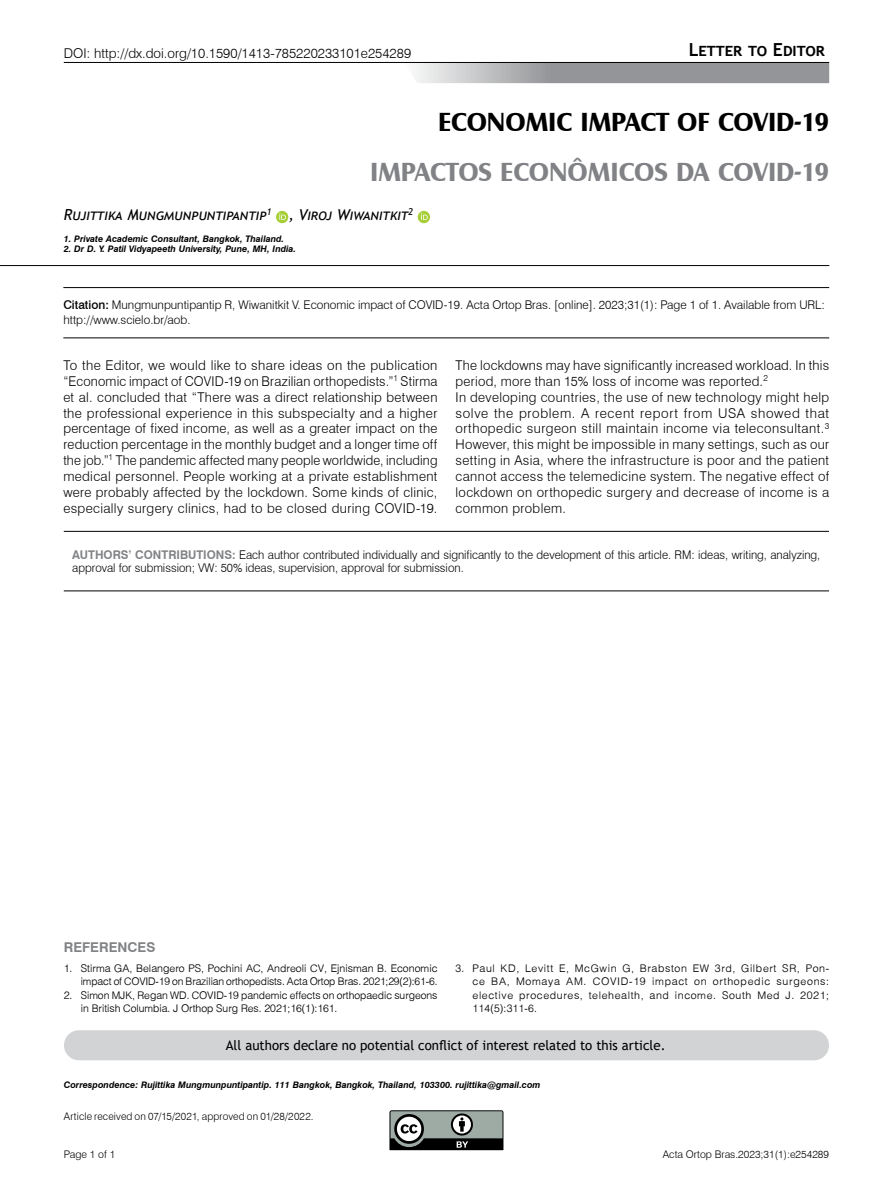
<style>
.page{position:relative;width:893px;height:1191px;background:#fff}
.page>*{position:absolute;margin:0;border:0;box-sizing:border-box;transform-origin:0 0}
.t1{font:700 27px "Castle T";color:#808285}
.t2{font:700 27px "Castle T";color:#000}
.t3{font:700 18px "Trebuchet MS";color:#000}
.t4{font:italic 15px "Trebuchet MS";color:#000}
.t5{font:300 13.5px/15.9px "Swiss 721 BT";letter-spacing:.025em;color:#000;text-align:justify}
.t6{font:13.5px "Trebuchet MS";color:#000}
.t7{font:300 13.5px "Swiss 721 BT";color:#000}
.t8{font:700 13.5px "Swiss 721 BT";color:#808285}
.t9{font:300 12px/13.5px "Swiss 721 BT";color:#000;scale:.96 1}
.t10{font:300 12px/15px "Swiss 721 BT";color:#000}
.t11{font:300 10.5px/13.5px "Helvetica";color:#000;text-align:right}
.t12{font:300 10.5px "Swiss 721 BT";color:#000}
.t13{font:italic 700 9px "Swiss 721 BT";color:#000}
.s1{font-weight:500}
.s2{font-weight:700;color:#808285}
</style>
<div class="page">
<svg style="left:416px;top:63px;width:413px;height:20px;background:#a2a4a7"></svg>
<svg style="left:389px;top:1110px;width:114px;height:40px;background:#6f7572"></svg>
<hr style="left:64px;top:62px;width:765px;height:1px;background:#000">
<hr style="left:63px;top:287px;width:766px;height:1px;background:#000">
<hr style="left:63px;top:337px;width:766px;height:1px;background:#000">
<div style="left:64px;top:1030px;width:765px;height:30px;background:#d1d3d4;border-radius:15px"></div>
<hr style="left:64px;top:531px;width:765px;height:1px;background:#000">
<hr style="left:64px;top:590px;width:765px;height:1px;background:#000">
<div style="left:276px;top:211px;width:12px;height:12px;background:#a6cf38;border-radius:50%"></div>
<svg style="left:279px;top:213px;width:7px;height:7px"></svg>
<div style="left:418px;top:211px;width:12px;height:12px;background:#a6cf38;border-radius:50%"></div>
<svg style="left:421px;top:213px;width:7px;height:7px"></svg>
<hr style="left:0;top:265px;width:829px;height:1px;background:#000">
<p class="t7" style="left:64px;top:45px;width:349px">DOI: http://dx.doi.org/10.1590/1413-785220233101e254289</p>
<h2 class="t3" style="left:689px;top:39px;width:138px">Letter to Editor</h2>
<h1 class="t2" style="left:438px;top:106px;width:393px">ECONOMIC IMPACT OF COVID-19</h1>
<h1 class="t1" style="left:370px;top:156px;width:461px">IMPACTOS ECONÔMICOS DA COVID-19</h1>
<p class="t4" style="left:64px;top:206px;width:351px">Rujittika Mungmunpuntipantip<sup>1</sup> , Viroj Wiwanitkit<sup>2</sup></p>
<p class="t13" style="left:64px;top:232px;width:222px">1. Private Academic Consultant, Bangkok, Thailand.</p>
<p class="t13" style="left:64px;top:243px;width:234px">2. Dr D. Y. Patil Vidyapeeth University, Pune, MH, India.</p>
<p class="t10" style="left:63px;top:297px;width:763px"><span class="s1">Citation:</span> Mungmunpuntipantip R, Wiwanitkit V. Economic impact of COVID-19. Acta Ortop Bras. [online]. 2023;31(1): Page 1 of 1. Available from URL: http://www.scielo.br/aob.</p>
<p class="t5" style="left:63px;top:357px;width:376px">To the Editor, we would like to share ideas on the publication “Economic impact of COVID-19 on Brazilian orthopedists.”<sup>1</sup> Stirma et al. concluded that “There was a direct relationship between the professional experience in this subspecialty and a higher percentage of fixed income, as well as a greater impact on the reduction percentage in the monthly budget and a longer time off the job.”<sup>1</sup> The pandemic affected many people worldwide, including medical personnel. People working at a private establishment were probably affected by the lockdown. Some kinds of clinic, especially surgery clinics, had to be closed during COVID-19.</p>
<p class="t5" style="left:455px;top:357px;width:375px;text-align:left">The lockdowns may have significantly increased workload. In this period, more than 15% loss of income was reported.<sup>2<br></sup>In developing countries, the use of new technology might help solve the problem. A recent report from USA showed that orthopedic surgeon still maintain income via teleconsultant.<sup>3<br></sup>However, this might be impossible in many settings, such as our setting in Asia, where the infrastructure is poor and the patient cannot access the telemedicine system. The negative effect of lockdown on orthopedic surgery and decrease of income is a common problem.</p>
<p class="t9" style="left:72px;top:548px;width:781px"><span class="s2">AUTHORS’ CONTRIBUTIONS:</span> Each author contributed individually and significantly to the development of this article. RM: ideas, writing, analyzing, approval for submission; VW: 50% ideas, supervision, approval for submission.</p>
<p class="t8" style="left:64px;top:939px;width:93px">REFERENCES</p>
<p class="t11" style="left:64px;top:961px;width:375px">1. Stirma GA, Belangero PS, Pochini AC, Andreoli CV, Ejnisman B. Economic impact of COVID-19 on Brazilian orthopedists. Acta Ortop Bras. 2021;29(2):61-6.</p>
<p class="t11" style="left:81px;top:988px;width:358px;text-align:left;text-indent:-17px">2. Simon MJK, Regan WD. COVID-19 pandemic effects on orthopaedic surgeons in British Columbia. J Orthop Surg Res. 2021;16(1):161.</p>
<p class="t11" style="left:472px;top:961px;width:358px;text-align:justify;text-indent:-17px">3. Paul KD, Levitt E, McGwin G, Brabston EW 3rd, Gilbert SR, Pon&shy;ce BA, Momaya AM. COVID-19 impact on orthopedic surgeons: elective procedures, telehealth, and income. South Med J. 2021; 114(5):311-6.</p>
<p class="t6" style="left:226px;top:1036px;width:441px">All authors declare no potential conflict of interest related to this article.</p>
<p class="t13" style="left:64px;top:1078px;width:478px">Correspondence: Rujittika Mungmunpuntipantip. 111 Bangkok, Bangkok, Thailand, 103300. rujittika@gmail.com</p>
<p class="t12" style="left:64px;top:1109px;width:251px">Article received on 07/15/2021, approved on 01/28/2022.</p>
<p class="t12" style="left:64px;top:1147px;width:53px">Page 1 of 1</p>
<p class="t12" style="left:663px;top:1147px;width:168px">Acta Ortop Bras.2023;31(1):e254289</p>
</div>
